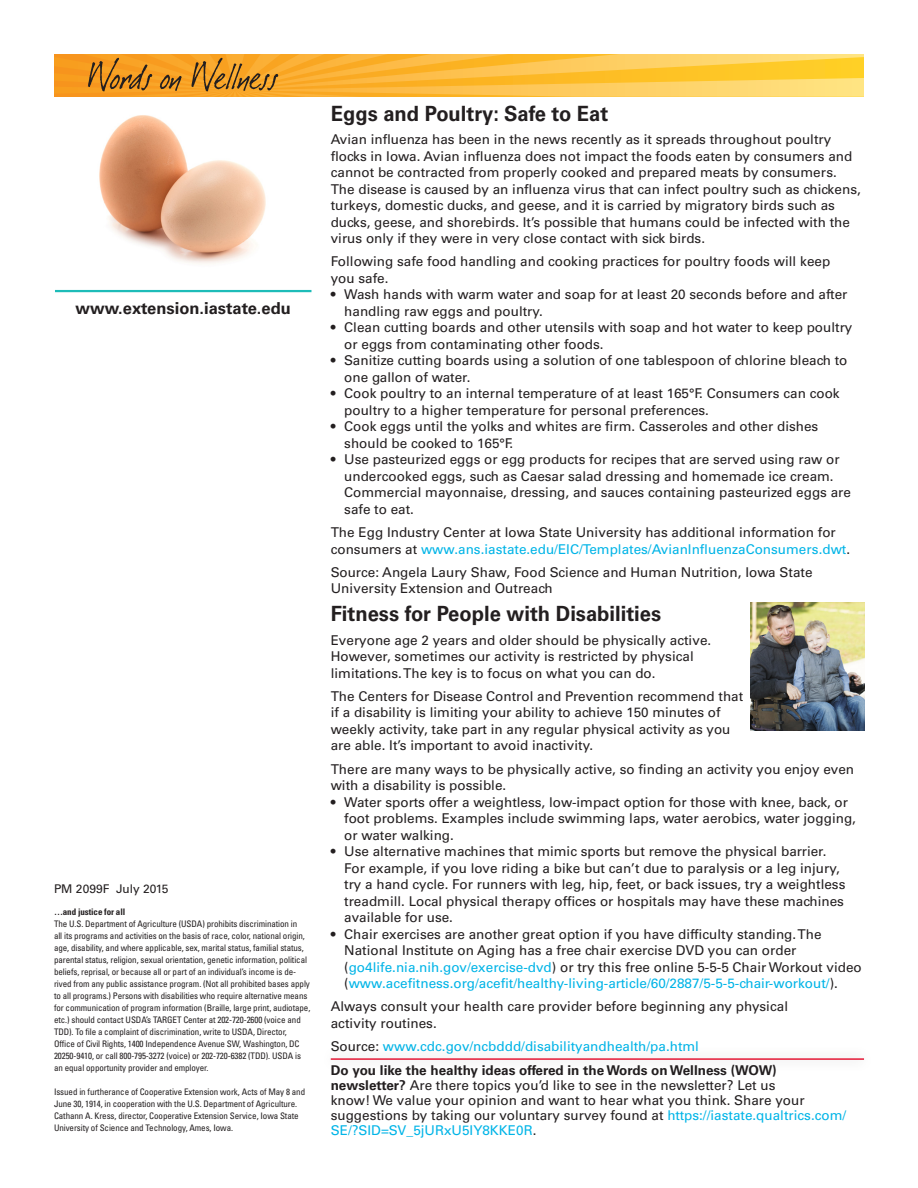
<style>
.page{position:relative;width:918px;height:1188px;background:#fff}
.page>*{position:absolute;margin:0;border:0;box-sizing:border-box;transform-origin:0 0}
.heading_1{font:700 21px "Univers LT Std";color:#231f20;scale:.96 1}
.t1{font:700 16.5px "Univers LT Std";color:#231f20}
.heading_1-2{font:13.5px/16.5px "Univers LT Std";color:#231f20}
.heading_1-3{font:13.5px "Univers LT Std";color:#00b4e7}
.t2{font:12px "Univers LT Std";color:#231f20}
.t3{font:condensed 9px/12px "Univers LT Std";letter-spacing:-.01em;color:#231f20}
.t4{font:700 condensed 9px "Univers LT Std";letter-spacing:-.01em;color:#231f20}
.s1{color:#00b4e7}
.s2{color:#231f20}
.s3{font-weight:700}
</style>
<div class="page">
<svg style="left:54px;top:54px;width:810px;height:43px;background:#f4b53c"></svg>
<hr style="left:55px;top:290px;width:256px;height:2px;background:#1dbcb8">
<img style="left:99px;top:115px;width:167px;height:149px">
<div style="left:320px;top:1046px;width:555px;height:26px;background:#fafafa"></div>
<hr style="left:331px;top:1058px;width:533px;height:2px;background:#e51836">
<img style="left:751px;top:602px;width:113px;height:128px">
<p class="t1" style="left:76px;top:299px;width:217px">www.extension.iastate.edu</p>
<p class="t2" style="left:54px;top:882px;width:116px">PM 2099F July 2015</p>
<p class="t4" style="left:54px;top:906px;width:73px">…and justice for all</p>
<p class="t3" style="left:54px;top:918px;width:258px">The U.S. Department of Agriculture (USDA) prohibits discrimination in<br>all its programs and activities on the basis of race, color, national origin, age, disability, and where applicable, sex, marital status, familial status, parental status, religion, sexual orientation, genetic information, political beliefs, reprisal, or because all or part of an individual’s income is de&shy;rived from any public assistance program. (Not all prohibited bases apply to all programs.) Persons with disabilities who require alternative means for communication of program information (Braille, large print, audiotape, etc.) should contact USDA’s TARGET Center at 202-720-2600 (voice and TDD). To file a complaint of discrimination, write to USDA, Director,<br>Office of Civil Rights, 1400 Independence Avenue SW, Washington, DC 20250-9410, or call 800-795-3272 (voice) or 202-720-6382 (TDD). USDA is an equal opportunity provider and employer.</p>
<p class="t3" style="left:54px;top:1086px;width:253px">Issued in furtherance of Cooperative Extension work, Acts of May 8 and June 30, 1914, in cooperation with the U.S. Department of Agriculture.<br>Cathann A. Kress, director, Cooperative Extension Service, Iowa State University of Science and Technology, Ames, Iowa.</p>
<p class="heading_1" style="left:331px;top:101px;width:291px">Eggs and Poultry: Safe to Eat</p>
<p class="heading_1-2" style="left:331px;top:131px;width:532px">Avian influenza has been in the news recently as it spreads throughout poultry flocks in Iowa. Avian influenza does not impact the foods eaten by consumers and cannot be contracted from properly cooked and prepared meats by consumers.<br>The disease is caused by an influenza virus that can infect poultry such as chickens, turkeys, domestic ducks, and geese, and it is carried by migratory birds such as ducks, geese, and shorebirds. It’s possible that humans could be infected with the virus only if they were in very close contact with sick birds.</p>
<p class="heading_1-2" style="left:331px;top:253px;width:501px">Following safe food handling and cooking practices for poultry foods will keep you safe.</p>
<p class="heading_1-2" style="left:344px;top:286px;width:505px;text-indent:-14px">• Wash hands with warm water and soap for at least 20 seconds before and after handling raw eggs and poultry.</p>
<p class="heading_1-2" style="left:344px;top:319px;width:510px;text-indent:-14px">• Clean cutting boards and other utensils with soap and hot water to keep poultry or eggs from contaminating other foods.</p>
<p class="heading_1-2" style="left:344px;top:352px;width:505px;text-indent:-14px">• Sanitize cutting boards using a solution of one tablespoon of chlorine bleach to one gallon of water.</p>
<p class="heading_1-2" style="left:344px;top:385px;width:497px;text-indent:-14px">• Cook poultry to an internal temperature of at least 165°F. Consumers can cook poultry to a higher temperature for personal preferences.</p>
<p class="heading_1-2" style="left:344px;top:418px;width:476px;text-indent:-14px">• Cook eggs until the yolks and whites are firm. Casseroles and other dishes should be cooked to 165°F.</p>
<p class="heading_1-2" style="left:344px;top:451px;width:508px;text-indent:-14px">• Use pasteurized eggs or egg products for recipes that are served using raw or undercooked eggs, such as Caesar salad dressing and homemade ice cream.<br>Commercial mayonnaise, dressing, and sauces containing pasteurized eggs are safe to eat.</p>
<p class="heading_1-2" style="left:331px;top:524px;width:521px">The Egg Industry Center at Iowa State University has additional information for consumers at <span class="s1">www.ans.iastate.edu/EIC/Templates/AvianInfluenzaConsumers.dwt</span>.</p>
<p class="heading_1-2" style="left:331px;top:564px;width:483px">Source: Angela Laury Shaw, Food Science and Human Nutrition, Iowa State<br>University Extension and Outreach</p>
<p class="heading_1" style="left:331px;top:602px;width:346px">Fitness for People with Disabilities</p>
<p class="heading_1-2" style="left:331px;top:632px;width:382px">Everyone age 2 years and older should be physically active.<br>However, sometimes our activity is restricted by physical limitations. The key is to focus on what you can do.</p>
<p class="heading_1-2" style="left:331px;top:688px;width:414px">The Centers for Disease Control and Prevention recommend that if a disability is limiting your ability to achieve 150 minutes of weekly activity, take part in any regular physical activity as you are able. It’s important to avoid inactivity.</p>
<p class="heading_1-2" style="left:331px;top:761px;width:525px">There are many ways to be physically active, so finding an activity you enjoy even with a disability is possible.</p>
<p class="heading_1-2" style="left:344px;top:794px;width:513px;text-indent:-14px">• Water sports offer a weightless, low-impact option for those with knee, back, or foot problems. Examples include swimming laps, water aerobics, water jogging, or water walking.</p>
<p class="heading_1-2" style="left:344px;top:843px;width:503px;text-indent:-14px">• Use alternative machines that mimic sports but remove the physical barrier.<br>For example, if you love riding a bike but can’t due to paralysis or a leg injury, try a hand cycle. For runners with leg, hip, feet, or back issues, try a weightless treadmill. Local physical therapy offices or hospitals may have these machines available for use.</p>
<p class="heading_1-2" style="left:344px;top:926px;width:519px;text-indent:-14px">• Chair exercises are another great option if you have difficulty standing. The National Institute on Aging has a free chair exercise DVD you can order (<span class="s1">go4life.nia.nih.gov/exercise-dvd</span>) or try this free online 5-5-5 Chair Workout video (<span class="s1">www.acefitness.org/acefit/healthy-living-article/60/2887/5-5-5-chair-workout/</span>).</p>
<p class="heading_1-2" style="left:331px;top:998px;width:459px">Always consult your health care provider before beginning any physical activity routines.</p>
<p class="heading_1-3" style="left:331px;top:1038px;width:370px"><span class="s2">Source:</span> www.cdc.gov/ncbddd/disabilityandhealth/pa.html</p>
<p class="heading_1-2" style="left:331px;top:1063px;width:517px;line-height:15px"><span class="s3">Do you like the healthy ideas offered in the Words on Wellness (WOW) newsletter?</span> Are there topics you’d like to see in the newsletter? Let us<br>know! We value your opinion and want to hear what you think. Share your suggestions by taking our voluntary survey found at <span class="s1">https://iastate.qualtrics.com/ SE/?SID=SV_5jURxU5IY8KKE0R</span>.</p>
</div>
